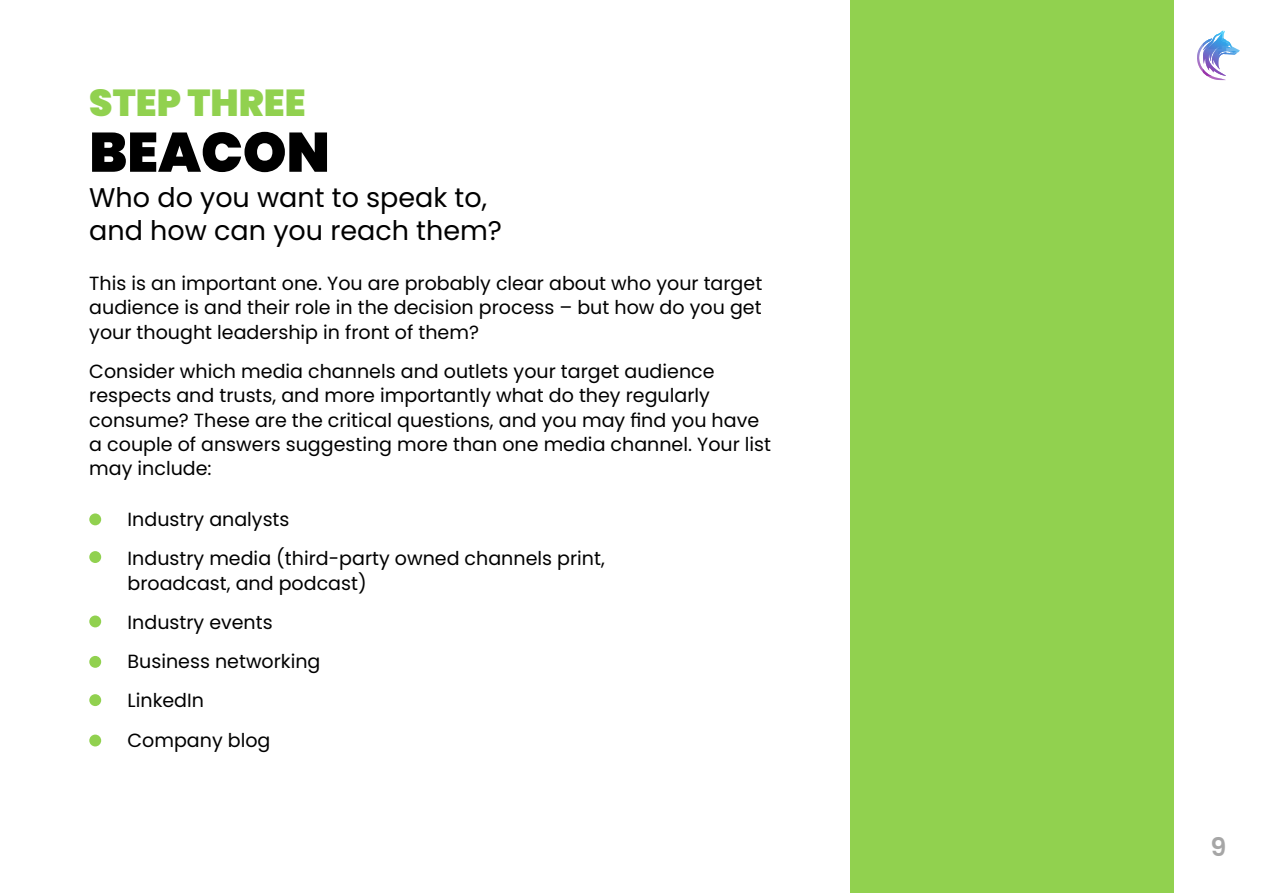
<style>
.page{position:relative;width:1263px;height:893px;background:#fff}
.page>*{position:absolute;margin:0;border:0;box-sizing:border-box;transform-origin:0 0}
.t1{font:900 55.5px "Poppins";color:#000}
.t2{font:900 37.5px "Poppins";color:#91d14f}
.t3{font:27px/33px "Poppins";color:#000}
.t4{font:600 25.5px "Poppins";color:#a6a6a6}
.t5{font:19.05px/24.3px "Poppins";color:#000}
</style>
<div class="page">
<svg style="left:1197px;top:30px;width:43px;height:51px"></svg>
<div style="left:89px;top:513px;width:12px;height:12px;background:#91d14f;border-radius:50%"></div>
<div style="left:89px;top:656px;width:12px;height:12px;background:#91d14f;border-radius:50%"></div>
<div style="left:89px;top:615px;width:12px;height:12px;background:#91d14f;border-radius:50%"></div>
<div style="left:89px;top:551px;width:12px;height:12px;background:#91d14f;border-radius:50%"></div>
<div style="left:89px;top:694px;width:12px;height:12px;background:#91d14f;border-radius:50%"></div>
<div style="left:89px;top:735px;width:12px;height:11px;background:#91d14f;border-radius:50%"></div>
<div style="left:850px;top:0;width:324px;height:893px;background:#91d14f"></div>
<h2 class="t2" style="left:89px;top:81px;width:218px">STEP THREE</h2>
<h1 class="t1" style="left:89px;top:120px;width:242px">BEACON</h1>
<h3 class="t3" style="left:89px;top:181px;width:414px">Who do you want to speak to, and how can you reach them?</h3>
<p class="t5" style="left:89px;top:271px;width:674px;text-align:justify">This is an important one. You are probably clear about who your target audience is and their role in the decision process – but how do you get your thought leadership in front of them?</p>
<p class="t5" style="left:89px;top:359px;width:683px">Consider which media channels and outlets your target audience respects and trusts, and more importantly what do they regularly consume? These are the critical questions, and you may find you have a couple of answers suggesting more than one media channel. Your list may include:</p>
<p class="t5" style="left:128px;top:500px;width:479px;line-height:39.3px">Industry analysts<br>Industry media (third-party owned channels print,</p>
<p class="t5" style="left:128px;top:563px;width:241px;line-height:39.3px">broadcast, and podcast)<br>Industry events<br>Business networking<br>LinkedIn<br>Company blog</p>
<h3 class="t4" style="left:1210px;top:832px;width:17px">9</h3>
</div>
